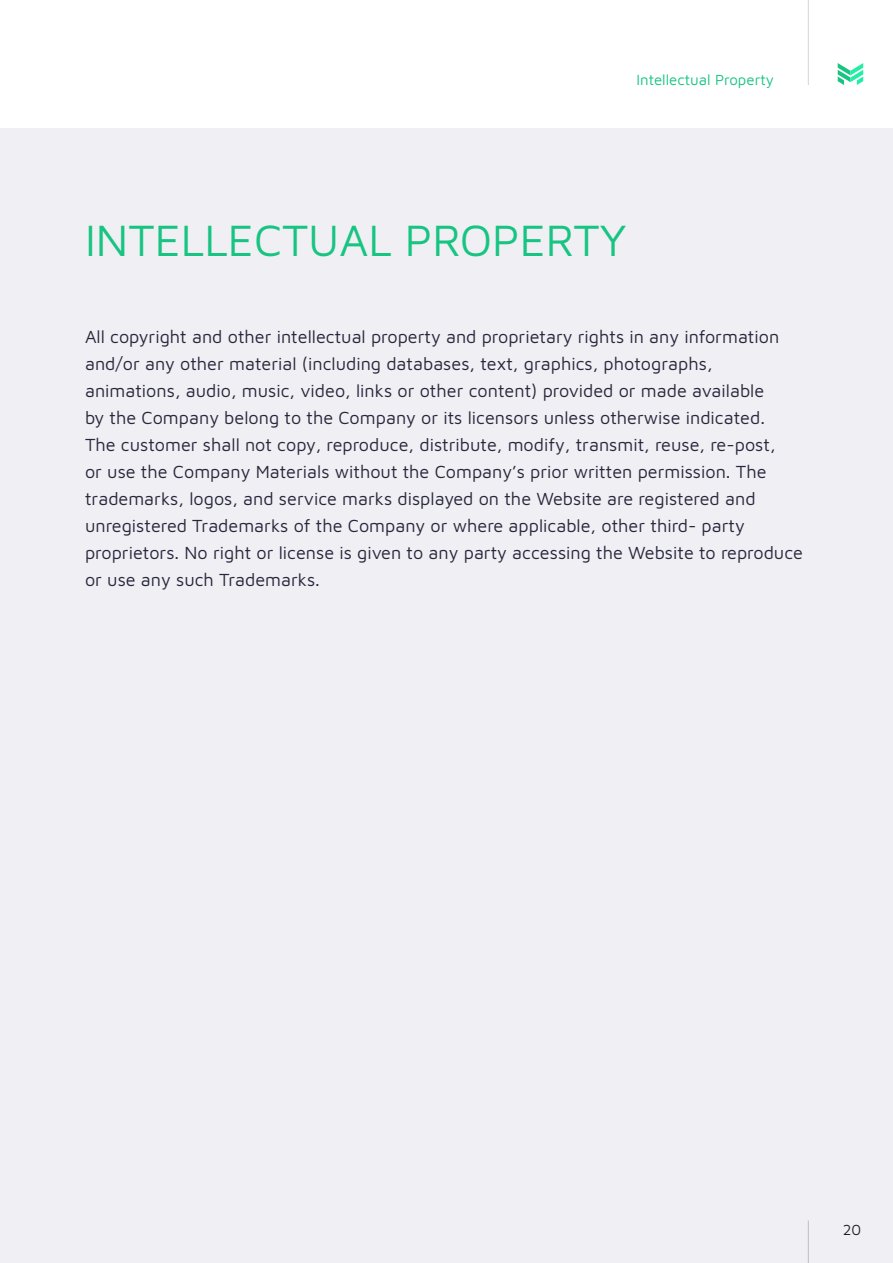
<style>
.page{position:relative;width:893px;height:1263px;background:#efeff4}
.page>*{position:absolute;margin:0;border:0;box-sizing:border-box;transform-origin:0 0}
.t1{font:45px "Maven Pro";color:#17c482}
.t2{font:18px/27px "Maven Pro";color:#28263b}
.t3{font:15px "Maven Pro";color:#17c482}
.t4{font:15px "Maven Pro";color:#231f20}
</style>
<div class="page">
<div style="left:0;top:0;width:893px;height:128px;background:#fff"></div>
<svg style="left:838px;top:63px;width:25px;height:22px"></svg>
<hr style="left:808px;top:0;width:1px;height:85px;background:#d4d4d8">
<hr style="left:808px;top:1220px;width:1px;height:43px;background:#bebec4">
<p class="t3" style="left:636px;top:70px;width:139px">Intellectual Property</p>
<p class="t1" style="left:85px;top:210px;width:543px">INTELLECTUAL PROPERTY</p>
<p class="t2" style="left:85px;top:322px;width:719px">All copyright and other intellectual property and proprietary rights in any information and/or any other material (including databases, text, graphics, photographs, animations, audio, music, video, links or other content) provided or made available<br>by the Company belong to the Company or its licensors unless otherwise indicated.<br>The customer shall not copy, reproduce, distribute, modify, transmit, reuse, re-post,<br>or use the Company Materials without the Company’s prior written permission. The trademarks, logos, and service marks displayed on the Website are registered and unregistered Trademarks of the Company or where applicable, other third- party proprietors. No right or license is given to any party accessing the Website to reproduce or use any such Trademarks.</p>
<p class="t4" style="left:843px;top:1219px;width:20px">20</p>
</div>
